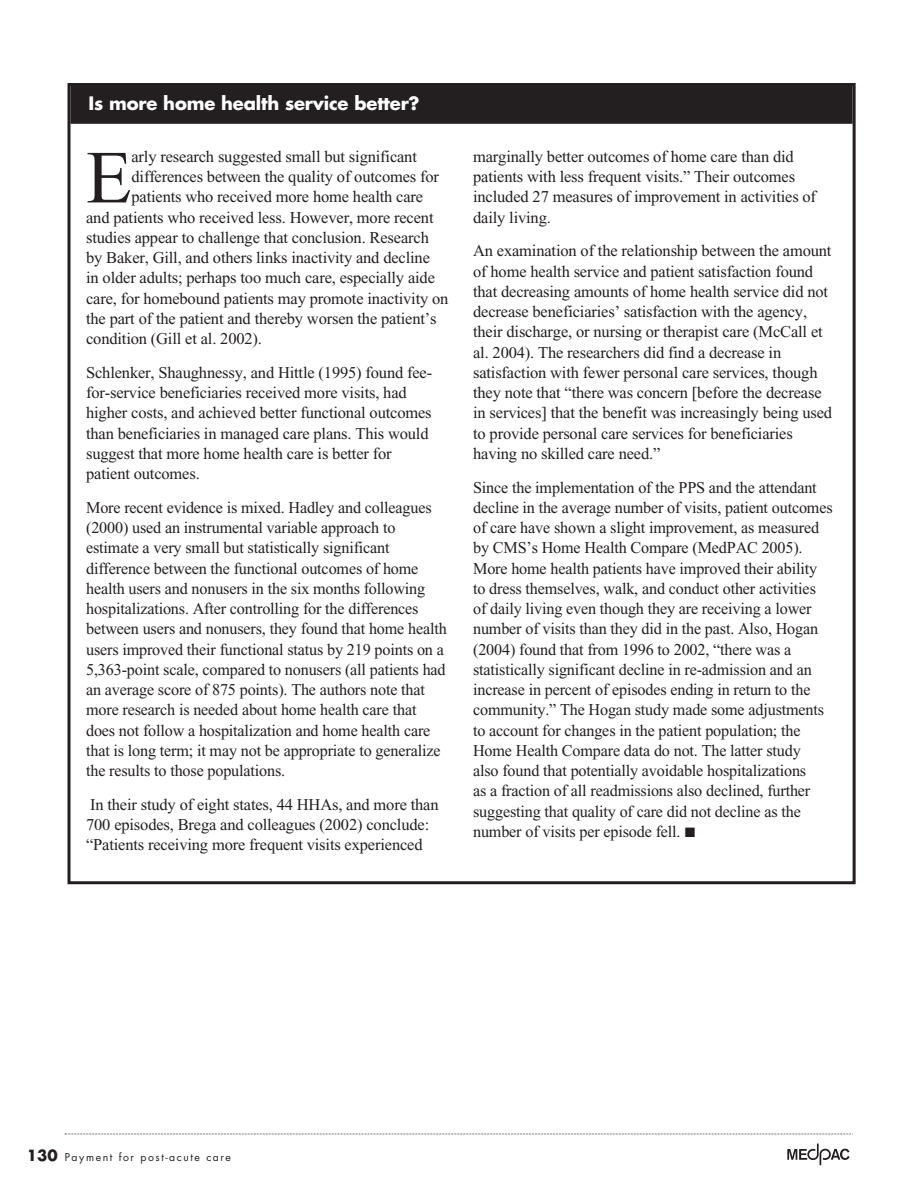
<style>
.page{position:relative;width:918px;height:1188px;background:#fff}
.page>*{position:absolute;margin:0;border:0;box-sizing:border-box;transform-origin:0 0}
.t1{font:74.85px "Times New Roman";color:#231f20}
.t2{font:700 18px "Futura";letter-spacing:-.01em;color:#fff}
.t3{font:16.5px/20.2px "Times New Roman";letter-spacing:-.01em;color:#231f20}
.t4{font:10.5px "Futura";letter-spacing:.15em;color:#231f20}
.s1{font-family:"Mathematical Pi Six";font-size:13.5px}
.s2{font-weight:700;font-size:15px}
</style>
<div class="page">
<svg style="left:65px;top:1134px;width:788px;height:1px"></svg>
<svg style="left:787px;top:1144px;width:63px;height:21px"></svg>
<div style="left:70px;top:86px;width:783px;height:38px;background:#231f20"></div>
<div style="left:68px;top:83px;width:788px;height:801px;border:3px solid #231f20"></div>
<p class="t2" style="left:88px;top:95px;width:332px">Is more home health service better?</p>
<h1 class="t1" style="left:86px;top:151px;width:47px">E</h1>
<p class="t3" style="left:132px;top:148px;width:287px">arly research suggested small but significant</p>
<p class="t3" style="left:132px;top:168px;width:309px">differences between the quality of outcomes for</p>
<p class="t3" style="left:132px;top:188px;width:293px">patients who received more home health care</p>
<p class="t3" style="left:86px;top:209px;width:349px">and patients who received less. However, more recent</p>
<p class="t3" style="left:86px;top:229px;width:344px">studies appear to challenge that conclusion. Research</p>
<p class="t3" style="left:86px;top:249px;width:345px">by Baker, Gill, and others links inactivity and decline</p>
<p class="t3" style="left:86px;top:269px;width:350px">in older adults; perhaps too much care, especially aide</p>
<p class="t3" style="left:86px;top:290px;width:364px">care, for homebound patients may promote inactivity on</p>
<p class="t3" style="left:86px;top:310px;width:352px">the part of the patient and thereby worsen the patient’s</p>
<p class="t3" style="left:86px;top:330px;width:177px">condition (Gill et al. 2002).</p>
<p class="t3" style="left:86px;top:364px;width:348px">Schlenker, Shaughnessy, and Hittle (1995) found fee&shy;for-service beneficiaries received more visits, had higher costs, and achieved better functional outcomes than beneficiaries in managed care plans. This would suggest that more home health care is better for patient outcomes.</p>
<p class="t3" style="left:86px;top:499px;width:362px">More recent evidence is mixed. Hadley and colleagues (2000) used an instrumental variable approach to estimate a very small but statistically significant difference between the functional outcomes of home health users and nonusers in the six months following hospitalizations. After controlling for the differences between users and nonusers, they found that home health users improved their functional status by 219 points on a 5,363-point scale, compared to nonusers (all patients had an average score of 875 points). The authors note that more research is needed about home health care that does not follow a hospitalization and home health care that is long term; it may not be appropriate to generalize the results to those populations.</p>
<p class="t3" style="left:86px;top:796px;width:354px">In their study of eight states, 44 HHAs, and more than<br>700 episodes, Brega and colleagues (2002) conclude: “Patients receiving more frequent visits experienced</p>
<p class="t3" style="left:473px;top:148px;width:345px">marginally better outcomes of home care than did patients with less frequent visits.” Their outcomes included 27 measures of improvement in activities of daily living.</p>
<p class="t3" style="left:473px;top:242px;width:361px">An examination of the relationship between the amount of home health service and patient satisfaction found that decreasing amounts of home health service did not decrease beneficiaries’ satisfaction with the agency, their discharge, or nursing or therapist care (McCall et al. 2004). The researchers did find a decrease in satisfaction with fewer personal care services, though they note that “there was concern [before the decrease in services] that the benefit was increasingly being used to provide personal care services for beneficiaries having no skilled care need.”</p>
<p class="t3" style="left:473px;top:479px;width:361px">Since the implementation of the PPS and the attendant decline in the average number of visits, patient outcomes of care have shown a slight improvement, as measured by CMS’s Home Health Compare (MedPAC 2005).<br>More home health patients have improved their ability to dress themselves, walk, and conduct other activities of daily living even though they are receiving a lower number of visits than they did in the past. Also, Hogan (2004) found that from 1996 to 2002, “there was a statistically significant decline in re-admission and an increase in percent of episodes ending in return to the community.” The Hogan study made some adjustments to account for changes in the patient population; the Home Health Compare data do not. The latter study<br>also found that potentially avoidable hospitalizations<br>as a fraction of all readmissions also declined, further suggesting that quality of care did not decline as the number of visits per episode fell. <span class="s1">-</span></p>
<p class="t4" style="left:27px;top:1152px;width:206px"><span class="s2">130</span> Payment for post-acute care</p>
</div>
